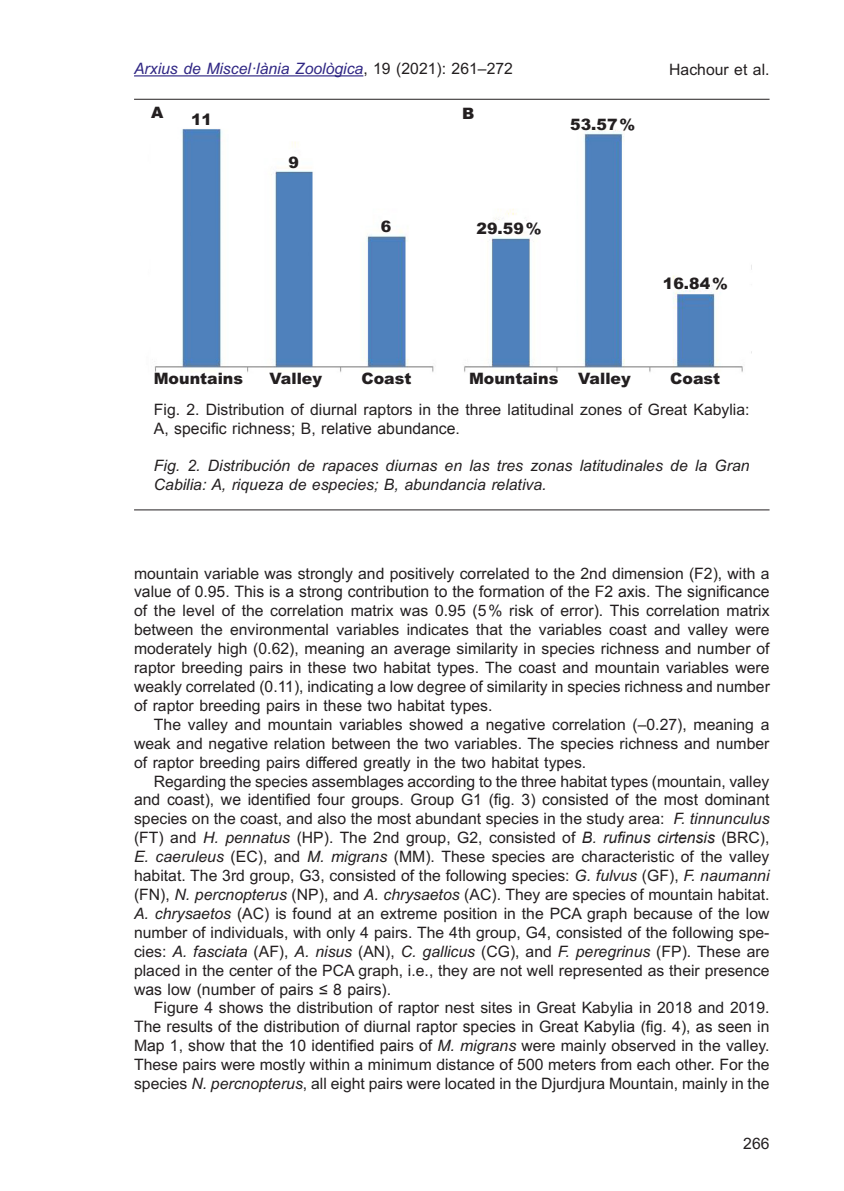
<style>
.page{position:relative;width:844px;height:1191px;background:#fff}
.page>*{position:absolute;margin:0;border:0;box-sizing:border-box;transform-origin:0 0}
.Normal_ang{font:15.75px/18.9px "Arial MT2";color:#231f20;text-align:justify}
.Normal_ult_ang{font:15.75px/18.9px "Arial MT2";color:#231f20;text-align:justify}
.Peu_2_esp{font:15.75px/18.9px "Arial Italic MT2";color:#231f20}
.Peu_1_ang{font:15.75px/18.9px "Arial MT2";color:#231f20}
.Normal_1º_ang{font:900 15.75px "Arial";color:#231f20}
.t1{font:15.75px "Arial Italic MT2";color:#302784}
.s1{font-family:"Arial MT2";color:#231f20}
.s2{font-family:"Arial"}
.s3{font-family:"Arial Italic MT2"}
.s4{font-family:"Arial";font-style:italic}
</style>
<div class="page">
<hr style="left:134px;top:75px;width:229px;height:1px;background:#302784">
<img style="left:154px;top:129px;width:598px;height:244px">
<hr style="left:134px;top:99px;width:635px;height:1px;background:#231f20">
<hr style="left:134px;top:509px;width:635px;height:1px;background:#231f20">
<p class="t1" style="left:134px;top:58px;width:380px">Arxius de Miscel·lània Zoològica<span class="s1">, 19 (2021): 261–272</span></p>
<p class="Normal_ang" style="left:669px;top:60px;width:102px">Hachour et al.</p>
<p class="Normal_1º_ang" style="left:151px;top:101px;width:14px">A</p>
<p class="Normal_1º_ang" style="left:462px;top:102px;width:14px">B</p>
<p class="Normal_1º_ang" style="left:191px;top:108px;width:23px">11</p>
<p class="Normal_1º_ang" style="left:288px;top:151px;width:12px">9</p>
<p class="Normal_1º_ang" style="left:381px;top:215px;width:12px">6</p>
<p class="Normal_1º_ang" style="left:476px;top:217px;width:66px">29.59%</p>
<p class="Normal_1º_ang" style="left:570px;top:113px;width:66px">53.57%</p>
<p class="Normal_1º_ang" style="left:662px;top:272px;width:66px">16.84%</p>
<p class="Normal_1º_ang" style="left:154px;top:367px;width:91px">Mountains</p>
<p class="Normal_1º_ang" style="left:269px;top:367px;width:54px">Valley</p>
<p class="Normal_1º_ang" style="left:361px;top:367px;width:51px">Coast</p>
<p class="Normal_1º_ang" style="left:469px;top:367px;width:163px">Mountains Valley</p>
<p class="Normal_1º_ang" style="left:670px;top:367px;width:51px">Coast</p>
<p class="Peu_1_ang" style="left:154px;top:400px;width:597px">Fig. 2. Distribution of diurnal raptors in the three latitudinal zones of Great Kabylia:<br><span class="s2">A, specific richness; B, relative abundance.</span></p>
<p class="Peu_2_esp" style="left:154px;top:456px;width:597px">Fig. 2. Distribución de rapaces diurnas en las tres zonas latitudinales de la Gran<br>Cabilia: A, riqueza de especies; B, abundancia relativa.</p>
<p class="Normal_ang" style="left:134px;top:564px;width:637px">mountain variable was strongly and positively correlated to the 2nd dimension (F2), with a <span class="s2">value of 0.95. This is a strong contribution to the formation of the F2 axis. The significance </span>of the level of the correlation matrix was 0.95 (5% risk of error). This correlation matrix between the environmental variables indicates that the variables coast and valley were moderately high (0.62), meaning an average similarity in species richness and number of raptor breeding pairs in these two habitat types. The coast and mountain variables were weakly correlated (0.11), indicating a low degree of similarity in species richness and number of raptor breeding pairs in these two habitat types.</p>
<p class="Normal_ang" style="left:134px;top:715px;width:636px;text-indent:20px">The valley and mountain variables showed a negative correlation (–0.27), meaning a weak and negative relation between the two variables. The species richness and number of raptor breeding pairs differed greatly in the two habitat types.</p>
<p class="Normal_ang" style="left:134px;top:771px;width:637px;text-indent:20px">Regarding the species assemblages according to the three habitat types (mountain, valley <span class="s2">and coast), we identified four groups. Group G1 (fig. 3) consisted of the most dominant </span>species on the coast, and also the most abundant species in the study area: <span class="s3">F. tinnunculus </span>(FT) and <span class="s3">H. pennatus</span> (HP). The 2nd group, G2, consisted of <span class="s4">B. rufinus cirtensis</span> (BRC), <span class="s3">E. caeruleus</span> (EC), and <span class="s3">M. migrans</span> (MM). These species are characteristic of the valley habitat. The 3rd group, G3, consisted of the following species: <span class="s3">G. fulvus</span> (GF), <span class="s3">F. naumanni </span>(FN), <span class="s3">N. percnopterus</span> (NP), and <span class="s3">A. chrysaetos</span> (AC). They are species of mountain habitat.<br><span class="s3">A. chrysaetos</span> (AC) is found at an extreme position in the PCA graph because of the low number of individuals, with only 4 pairs. The 4th group, G4, consisted of the following spe&shy;cies: <span class="s3">A. fasciata</span> (AF), <span class="s3">A. nisus</span> (AN), <span class="s3">C. gallicus</span> (CG), and <span class="s3">F. peregrinus</span> (FP). These are placed in the center of the PCA graph, i.e., they are not well represented as their presence <span class="s2">was low (number of pairs ≤ 8 pairs).</span></p>
<p class="Normal_ult_ang" style="left:134px;top:998px;width:636px;text-indent:20px">Figure 4 shows the distribution of raptor nest sites in Great Kabylia in 2018 and 2019.<br><span class="s2">The results of the distribution of diurnal raptor species in Great Kabylia (fig. 4), as seen in Map 1, show that the 10 identified pairs of</span> <span class="s3">M. migrans</span> were mainly observed in the valley.<br>These pairs were mostly within a minimum distance of 500 meters from each other. For the species <span class="s3">N. percnopterus</span>, all eight pairs were located in the Djurdjura Mountain, mainly in the</p>
<p class="Normal_ang" style="left:743px;top:1134px;width:28px">266</p>
</div>
